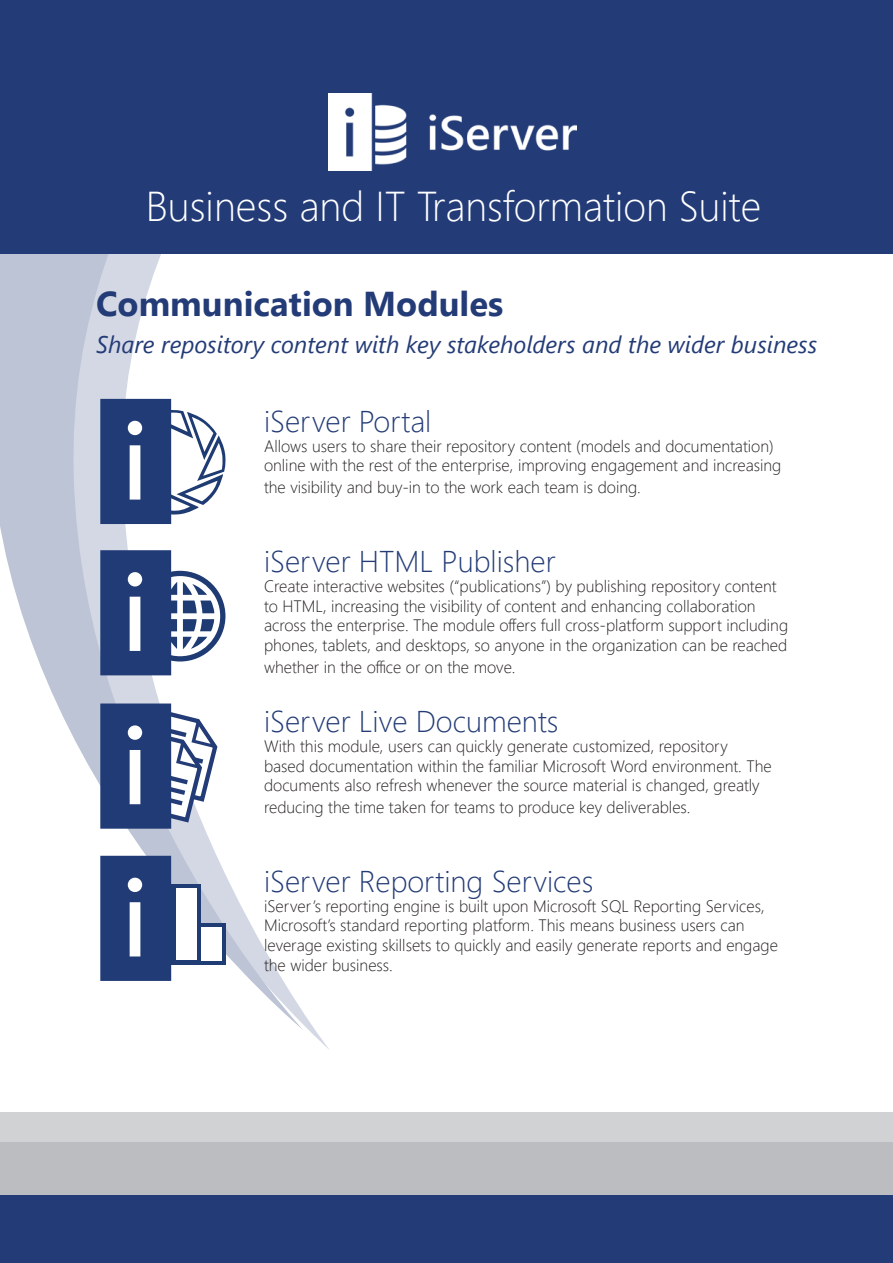
<style>
.page{position:relative;width:893px;height:1263px;background:#fff}
.page>*{position:absolute;margin:0;border:0;box-sizing:border-box;transform-origin:0 0}
.t1{font:300 41.7px "Segoe UI";color:#fff}
.Main_Header_copy{font:700 34.5px "Segoe UI";color:#233b76}
.little_head2{font:300 30px "Segoe UI";color:#233b76}
.Main_Header_copy-2{font:italic 24px "Segoe UI";color:#233b76}
.t2{font:300 16.5px/19.8px "Segoe UI";color:#231f20}
</style>
<div class="page">
<svg style="left:0;top:253px;width:303px;height:777px"></svg>
<svg style="left:100px;top:399px;width:126px;height:125px"></svg>
<svg style="left:100px;top:550px;width:120px;height:125px"></svg>
<div style="left:172px;top:884px;width:29px;height:81px;background:#203c74"></div>
<div style="left:176px;top:888px;width:21px;height:72px;background:#fff"></div>
<div style="left:197px;top:923px;width:28px;height:42px;background:#203c74"></div>
<div style="left:201px;top:927px;width:20px;height:33px;background:#fff"></div>
<svg style="left:100px;top:856px;width:71px;height:125px;background:#344c82"></svg>
<svg style="left:100px;top:703px;width:120px;height:126px"></svg>
<div style="left:0;top:1182px;width:893px;height:81px;background:#233b76"></div>
<div style="left:0;top:0;width:893px;height:253px;background:#233b76"></div>
<img style="left:329px;top:93px;width:247px;height:78px">
<div style="left:0;top:1127px;width:893px;height:68px;background:#bcbdc0"></div>
<div style="left:0;top:1112px;width:893px;height:30px;background:#d1d2d4"></div>
<p class="t1" style="left:146px;top:173px;width:617px">Business and IT Transformation Suite</p>
<p class="Main_Header_copy" style="left:96px;top:276px;width:409px">Communication Modules</p>
<p class="Main_Header_copy-2" style="left:96px;top:328px;width:723px">Share repository content with key stakeholders and the wider business</p>
<p class="little_head2" style="left:264px;top:397px;width:169px">iServer Portal</p>
<p class="t2" style="left:264px;top:435px;width:519px">Allows users to share their repository content (models and documentation) online with the rest of the enterprise, improving engagement and increasing</p>
<p class="t2" style="left:264px;top:477px;width:378px">the visibility and buy-in to the work each team is doing.</p>
<p class="little_head2" style="left:264px;top:537px;width:293px">iServer HTML Publisher</p>
<p class="t2" style="left:264px;top:575px;width:526px">Create interactive websites (“publications”) by publishing repository content to HTML, increasing the visibility of content and enhancing collaboration across the enterprise. The module offers full cross-platform support including phones, tablets, and desktops, so anyone in the organization can be reached</p>
<p class="t2" style="left:264px;top:656px;width:253px">whether in the office or on the move.</p>
<p class="little_head2" style="left:264px;top:697px;width:296px">iServer Live Documents</p>
<p class="t2" style="left:264px;top:735px;width:509px">With this module, users can quickly generate customized, repository based documentation within the familiar Microsoft Word environment. The documents also refresh whenever the source material is changed, greatly</p>
<p class="t2" style="left:264px;top:796px;width:428px">reducing the time taken for teams to produce key deliverables.</p>
<p class="little_head2" style="left:264px;top:857px;width:331px">iServer Reporting Services</p>
<p class="t2" style="left:264px;top:895px;width:515px">iServer’s reporting engine is built upon Microsoft SQL Reporting Services, Microsoft’s standard reporting platform. This means business users can leverage existing skillsets to quickly and easily generate reports and engage the wider business.</p>
</div>
